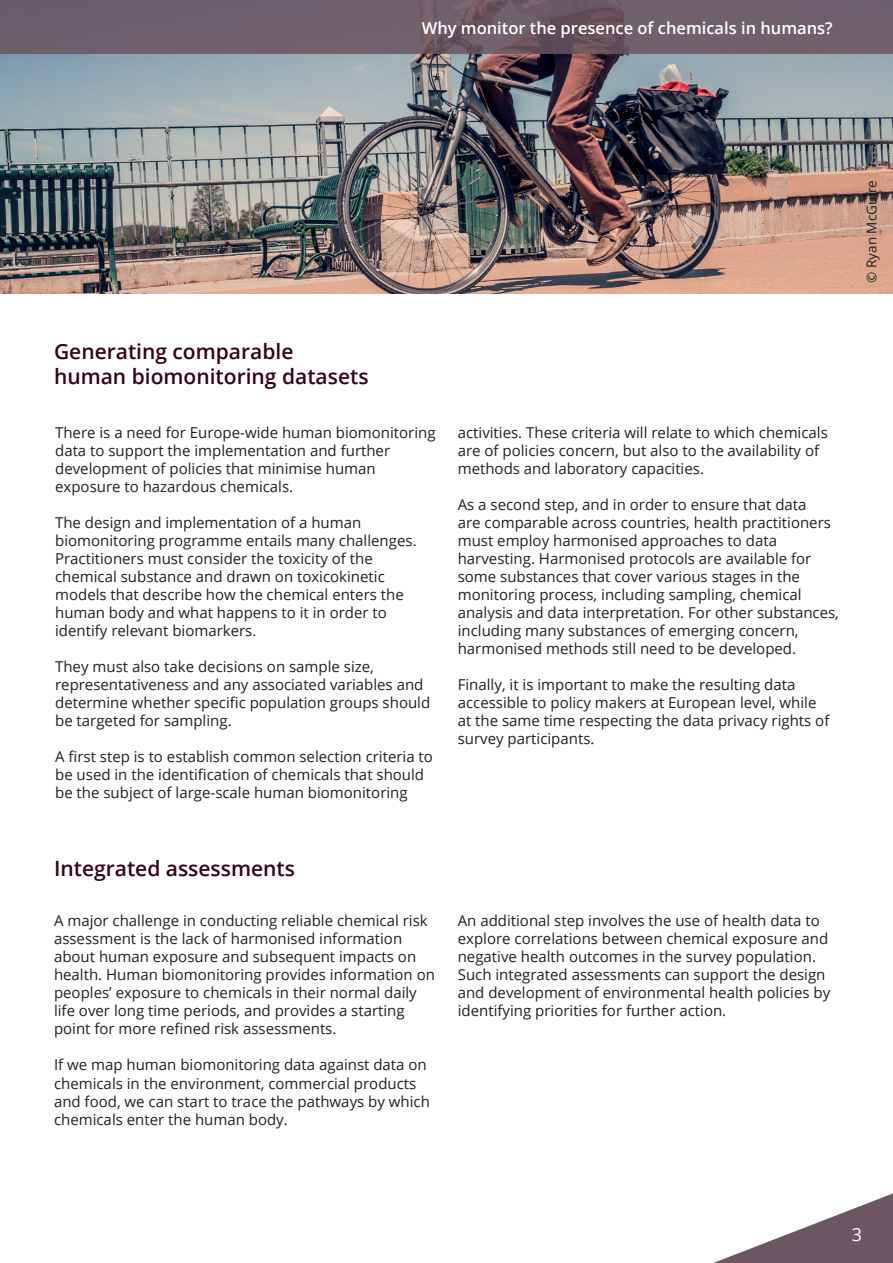
<style>
.page{position:relative;width:893px;height:1263px;background:#fff}
.page>*{position:absolute;margin:0;border:0;box-sizing:border-box;transform-origin:0 0}
.t1{font:600 21px/25.2px "Open Sans";color:#33021c}
.t2{font:18px "Open Sans";color:#fff}
.t3{font:600 16.5px "Open Sans";color:#fff}
.t4{font:15px/18px "Open Sans";color:#231f20}
.t5{font:13.5px "Open Sans";color:#231f20}
</style>
<div class="page">
<img style="left:0;top:54px;width:893px;height:239px">
<svg style="left:0;top:0;width:893px;height:54px;background:#6d5d69"></svg>
<svg style="left:713px;top:1193px;width:180px;height:70px"></svg>
<p class="t3" style="left:422px;top:16px;width:412px">Why monitor the presence of chemicals in humans?</p>
<h1 class="t1" style="left:54px;top:338px;width:316px">Generating comparable human biomonitoring datasets</h1>
<p class="t4" style="left:55px;top:423px;width:382px">There is a need for Europe-wide human biomonitoring data to support the implementation and further development of policies that minimise human exposure to hazardous chemicals.</p>
<p class="t4" style="left:55px;top:513px;width:363px">The design and implementation of a human biomonitoring programme entails many challenges.<br>Practitioners must consider the toxicity of the chemical substance and drawn on toxicokinetic models that describe how the chemical enters the human body and what happens to it in order to identify relevant biomarkers.</p>
<p class="t4" style="left:55px;top:657px;width:377px">They must also take decisions on sample size, representativeness and any associated variables and determine whether specific population groups should be targeted for sampling.</p>
<p class="t4" style="left:55px;top:747px;width:379px">A first step is to establish common selection criteria to be used in the identification of chemicals that should be the subject of large-scale human biomonitoring</p>
<p class="t4" style="left:458px;top:423px;width:372px">activities. These criteria will relate to which chemicals are of policies concern, but also to the availability of methods and laboratory capacities.</p>
<p class="t4" style="left:458px;top:495px;width:383px">As a second step, and in order to ensure that data<br>are comparable across countries, health practitioners must employ harmonised approaches to data harvesting. Harmonised protocols are available for some substances that cover various stages in the monitoring process, including sampling, chemical analysis and data interpretation. For other substances, including many substances of emerging concern, harmonised methods still need to be developed.</p>
<p class="t4" style="left:458px;top:675px;width:373px">Finally, it is important to make the resulting data accessible to policy makers at European level, while at the same time respecting the data privacy rights of survey participants.</p>
<h1 class="t1" style="left:54px;top:855px;width:243px">Integrated assessments</h1>
<p class="t4" style="left:54px;top:912px;width:382px">A major challenge in conducting reliable chemical risk assessment is the lack of harmonised information about human exposure and subsequent impacts on health. Human biomonitoring provides information on peoples’ exposure to chemicals in their normal daily life over long time periods, and provides a starting point for more refined risk assessments.</p>
<p class="t4" style="left:54px;top:1056px;width:377px">If we map human biomonitoring data against data on chemicals in the environment, commercial products and food, we can start to trace the pathways by which chemicals enter the human body.</p>
<p class="t4" style="left:458px;top:912px;width:374px">An additional step involves the use of health data to explore correlations between chemical exposure and negative health outcomes in the survey population.<br>Such integrated assessments can support the design and development of environmental health policies by identifying priorities for further action.</p>
<p class="t5" style="left:862px;top:283px;width:104px;rotate:-90deg">© Ryan McGuire</p>
<p class="t2" style="left:852px;top:1222px;width:12px">3</p>
</div>
